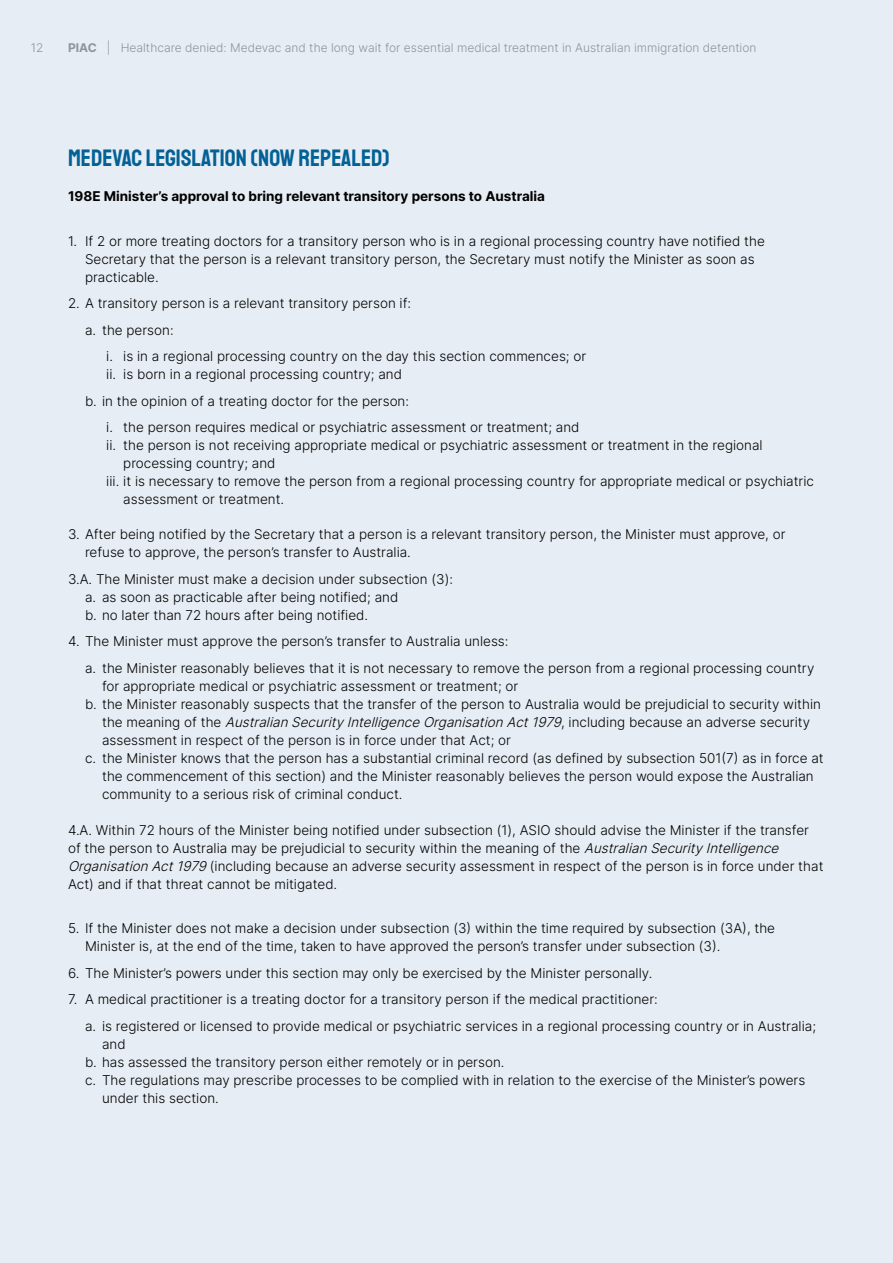
<style>
.page{position:relative;width:893px;height:1263px;background:#e7edf4}
.page>*{position:absolute;margin:0;border:0;box-sizing:border-box;transform-origin:0 0}
.t1{font:24px "Staatliches";color:#036196}
.t2{font:300 13.5px/18px "Inter";color:#000}
.t3{font:700 13.5px "Inter";color:#000}
.t4{font:300 12px "Inter";color:#919498}
.s1{font-weight:700}
.s2{font-style:italic}
</style>
<div class="page">
<p class="t4" style="left:31px;top:38px;width:14px">12</p>
<p class="t4" style="left:68px;top:38px;width:690px"><span class="s1">PIAC</span> | Healthcare denied: Medevac and the long wait for essential medical treatment in Australian immigration detention</p>
<h1 class="t1" style="left:68px;top:142px;width:323px">MEDEVAC LEGISLATION (NOW REPEALED)</h1>
<p class="t3" style="left:68px;top:186px;width:478px">198E Minister’s approval to bring relevant transitory persons to Australia</p>
<p class="t2" style="left:85px;top:232px;width:681px;text-indent:-17px">1. If 2 or more treating doctors for a transitory person who is in a regional processing country have notified the<br>Secretary that the person is a relevant transitory person, the Secretary must notify the Minister as soon as practicable.</p>
<p class="t2" style="left:85px;top:290px;width:328px;line-height:26.5px;text-indent:-17px">2. A transitory person is a relevant transitory person if: a. the person:</p>
<p class="t2" style="left:106px;top:347px;width:481px">i. is in a regional processing country on the day this section commences; or ii. is born in a regional processing country; and</p>
<p class="t2" style="left:106px;top:387px;width:475px;line-height:26.5px;text-indent:-21px">b. in the opinion of a treating doctor for the person:<br>i. the person requires medical or psychiatric assessment or treatment; and</p>
<p class="t2" style="left:106px;top:436px;width:658px">ii. the person is not receiving appropriate medical or psychiatric assessment or treatment in the regional</p>
<p class="t2" style="left:123px;top:454px;width:154px">processing country; and</p>
<p class="t2" style="left:106px;top:472px;width:709px">iii. it is necessary to remove the person from a regional processing country for appropriate medical or psychiatric</p>
<p class="t2" style="left:123px;top:490px;width:162px">assessment or treatment.</p>
<p class="t2" style="left:85px;top:525px;width:702px;text-indent:-17px">3. After being notified by the Secretary that a person is a relevant transitory person, the Minister must approve, or refuse to approve, the person’s transfer to Australia.</p>
<p class="t2" style="left:85px;top:569px;width:369px;text-indent:-17px">3.A. The Minister must make a decision under subsection (3): a. as soon as practicable after being notified; and<br>b. no later than 72 hours after being notified.</p>
<p class="t2" style="left:85px;top:628px;width:731px;line-height:26.5px;text-indent:-17px">4. The Minister must approve the person’s transfer to Australia unless:<br>a. the Minister reasonably believes that it is not necessary to remove the person from a regional processing country</p>
<p class="t2" style="left:102px;top:676px;width:418px">for appropriate medical or psychiatric assessment or treatment; or</p>
<p class="t2" style="left:85px;top:694px;width:737px">b. the Minister reasonably suspects that the transfer of the person to Australia would be prejudicial to security within</p>
<p class="t2" style="left:102px;top:713px;width:709px">t h e m e a n i n g o f t h e <span class="s2">AustralianSecurityIntelligenceOrganisationAct1979</span>, i n c l u d i n g b e c a u s e a n a d v e r s e s e c u r i t y</p>
<p class="t2" style="left:102px;top:731px;width:410px">assessment in respect of the person is in force under that Act; or</p>
<p class="t2" style="left:85px;top:749px;width:740px">c. the Minister knows that the person has a substantial criminal record (as defined by subsection 501(7) as in force at</p>
<p class="t2" style="left:102px;top:767px;width:713px">the commencement of this section) and the Minister reasonably believes the person would expose the Australian</p>
<p class="t2" style="left:102px;top:785px;width:302px">community to a serious risk of criminal conduct.</p>
<p class="t2" style="left:68px;top:821px;width:757px">4.A. Within 72 hours of the Minister being notified under subsection (1), ASIO should advise the Minister if the transfer of the person to Australia may be prejudicial to security within the meaning of the <span class="s2">AustralianSecurityIntelligence OrganisationAct1979</span>(including because an adverse security assessment in respect of the person is in force under that Act) and if that threat cannot be mitigated.</p>
<p class="t2" style="left:85px;top:919px;width:692px;text-indent:-17px">5. If the Minister does not make a decision under subsection (3) within the time required by subsection (3A), the<br>Minister is, at the end of the time, taken to have approved the person’s transfer under subsection (3).</p>
<p class="t2" style="left:68px;top:964px;width:586px">6. The Minister’s powers under this section may only be exercised by the Minister personally.</p>
<p class="t2" style="left:85px;top:986px;width:732px;line-height:26.5px;text-indent:-17px">7. A medical practitioner is a treating doctor for a transitory person if the medical practitioner:<br>a. is registered or licensed to provide medical or psychiatric services in a regional processing country or in Australia;</p>
<p class="t2" style="left:102px;top:1035px;width:25px">and</p>
<p class="t2" style="left:85px;top:1053px;width:421px">b. has assessed the transitory person either remotely or in person.</p>
<p class="t2" style="left:85px;top:1071px;width:722px">c. The regulations may prescribe processes to be complied with in relation to the exercise of the Minister’s powers</p>
<p class="t2" style="left:102px;top:1089px;width:118px">under this section.</p>
</div>
